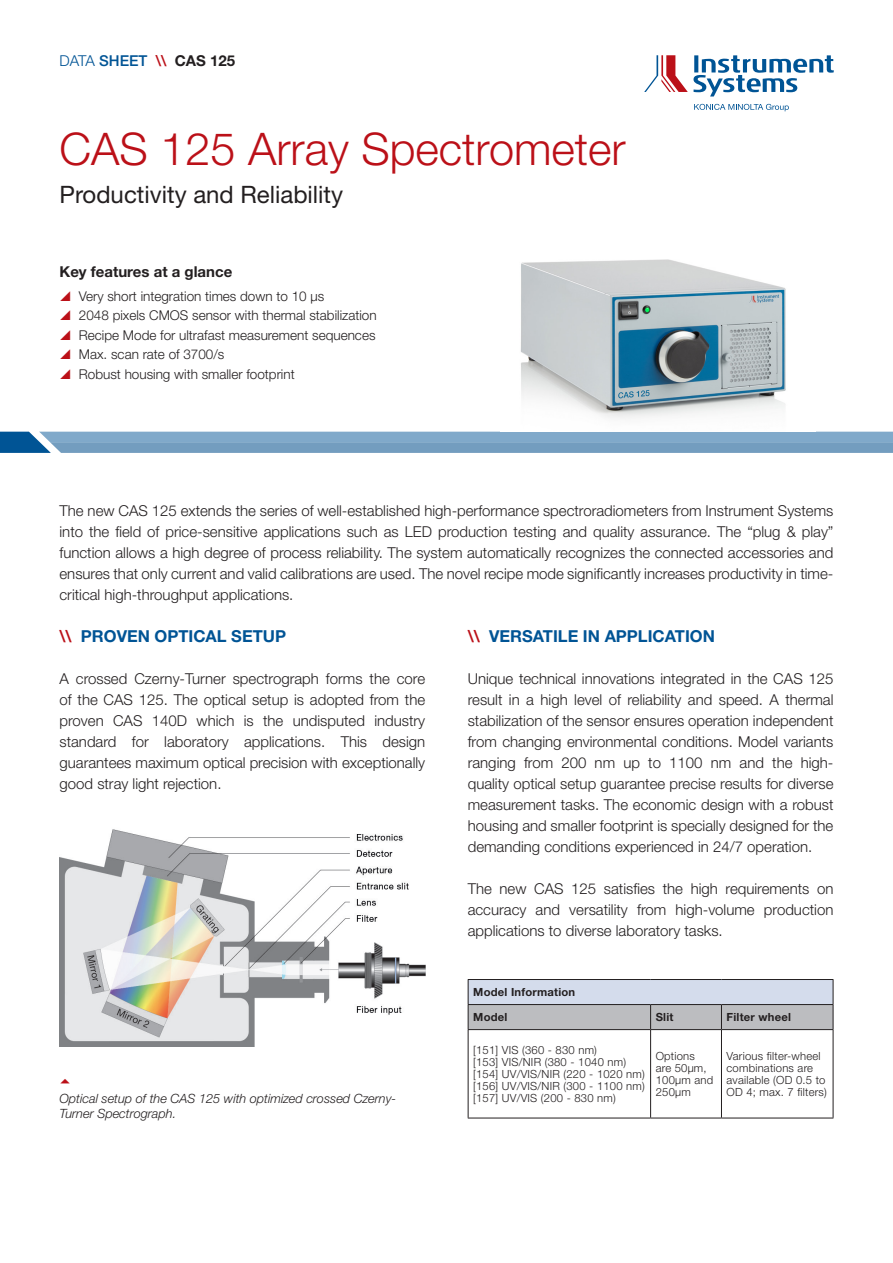
<style>
.page{position:relative;width:893px;height:1263px;background:#fff}
.page>*{position:absolute;margin:0;border:0;box-sizing:border-box;transform-origin:0 0}
.t1{font:300 45px "Helvetica Neue LT Std";color:#bb1018}
.t2{font:24px "Helvetica Neue LT Std";color:#231f20}
.t3{font:700 16.5px "Helvetica Neue LT Std";color:#005495}
.t4{font:300 15px/21px "Helvetica Neue LT Std";color:#231f20;text-align:justify}
.t5{font:700 15px "Helvetica Neue LT Std";color:#231f20}
.t6{font:300 13.5px "Helvetica Neue LT Std";color:#231f20}
.t7{font:italic 300 12.75px/15.3px "Helvetica Neue LT Std";color:#231f20}
.Fließtext_Headline{font:300 11.25px/12px "Helvetica Neue LT Std";letter-spacing:.02em;color:#231f20}
.Fließtext_Headline-2{font:700 11.25px "Helvetica Neue LT Std";letter-spacing:.02em;color:#231f20}
.s1{font-weight:300;color:#005495}
.s2{font-weight:500;color:#005495}
.s3{font-weight:500;color:#bb1018}
.s4{color:#bb1018}
</style>
<div class="page">
<svg style="left:644px;top:55px;width:190px;height:42px"></svg>
<svg style="left:694px;top:104px;width:95px;height:7px"></svg>
<svg style="left:0;top:432px;width:893px;height:21px;background:#76a1c3"></svg>
<img style="left:521px;top:259px;width:265px;height:160px">
<img style="left:60px;top:829px;width:365px;height:217px">
<hr style="left:468px;top:979px;width:183px;height:1px;background:#231f20">
<hr style="left:651px;top:979px;width:70px;height:1px;background:#231f20">
<hr style="left:721px;top:979px;width:112px;height:1px;background:#231f20">
<svg style="left:468px;top:980px;width:366px;height:138px"></svg>
<hr style="left:468px;top:1029px;width:183px;height:1px;background:#231f20">
<hr style="left:468px;top:1030px;width:1px;height:88px;background:#231f20">
<hr style="left:651px;top:1029px;width:70px;height:1px;background:#231f20">
<hr style="left:650px;top:1030px;width:1px;height:88px;background:#231f20">
<hr style="left:721px;top:1029px;width:112px;height:1px;background:#231f20">
<hr style="left:721px;top:1030px;width:1px;height:88px;background:#231f20">
<hr style="left:833px;top:1030px;width:1px;height:88px;background:#231f20">
<hr style="left:468px;top:1118px;width:183px;height:1px;background:#231f20">
<hr style="left:651px;top:1118px;width:70px;height:1px;background:#231f20">
<hr style="left:721px;top:1118px;width:112px;height:1px;background:#231f20">
<p class="t5" style="left:60px;top:51px;width:177px"><span class="s1">DATA</span> <span class="s2">SHEET</span> <span class="s3">\\</span> CAS 125</p>
<p class="t1" style="left:60px;top:121px;width:568px">CAS 125 Array Spectrometer</p>
<p class="t2" style="left:60px;top:181px;width:285px">Productivity and Reliability</p>
<p class="t5" style="left:60px;top:263px;width:174px">Key features at a glance</p>
<p class="t6" style="left:79px;top:288px;width:247px">Very short integration times down to 10 µs</p>
<p class="t6" style="left:79px;top:307px;width:299px">2048 pixels CMOS sensor with thermal stabilization</p>
<p class="t6" style="left:79px;top:327px;width:298px">Recipe Mode for ultrafast measurement sequences</p>
<p class="t6" style="left:79px;top:346px;width:147px">Max. scan rate of 3700/s</p>
<p class="t6" style="left:79px;top:366px;width:217px">Robust housing with smaller footprint</p>
<p class="t4" style="left:60px;top:500px;width:775px">The new CAS 125 extends the series of well-established high-performance spectroradiometers from Instrument Systems into the field of price-sensitive applications such as LED production testing and quality assurance. The “plug &amp; play” function allows a high degree of process reliability. The system automatically recognizes the connected accessories and ensures that only current and valid calibrations are used. The novel recipe mode significantly increases productivity in time&shy;critical high-throughput applications.</p>
<p class="t3" style="left:60px;top:626px;width:228px"><span class="s4">\\</span> PROVEN OPTICAL SETUP</p>
<p class="t4" style="left:60px;top:668px;width:367px">A crossed Czerny-Turner spectrograph forms the core of the CAS 125. The optical setup is adopted from the proven CAS 140D which is the undisputed industry standard for laboratory applications. This design guarantees maximum optical precision with exceptionally good stray light rejection.</p>
<p class="t3" style="left:468px;top:626px;width:249px"><span class="s4">\\</span> VERSATILE IN APPLICATION</p>
<p class="t4" style="left:468px;top:668px;width:367px">Unique technical innovations integrated in the CAS 125 result in a high level of reliability and speed. A thermal stabilization of the sensor ensures operation independent from changing environmental conditions. Model variants ranging from 200 nm up to 1100 nm and the high&shy;quality optical setup guarantee precise results for diverse measurement tasks. The economic design with a robust housing and smaller footprint is specially designed for the demanding conditions experienced in 24/7 operation.</p>
<p class="t4" style="left:468px;top:878px;width:367px">The new CAS 125 satisfies the high requirements on accuracy and versatility from high-volume production applications to diverse laboratory tasks.</p>
<p class="t7" style="left:60px;top:1091px;width:338px">Optical setup of the CAS 125 with optimized crossed Czerny-<br>Turner Spectrograph.</p>
<p class="Fließtext_Headline-2" style="left:473px;top:985px;width:104px">Model Information</p>
<p class="Fließtext_Headline-2" style="left:473px;top:1010px;width:36px">Model</p>
<p class="Fließtext_Headline-2" style="left:656px;top:1010px;width:19px">Slit</p>
<p class="Fließtext_Headline-2" style="left:727px;top:1010px;width:66px">Filter wheel</p>
<p class="Fließtext_Headline" style="left:473px;top:1043px;width:173px">[151] VIS (360 - 830 nm)<br>[153] VIS/NIR (380 - 1040 nm) [154] UV/VIS/NIR (220 - 1020 nm) [156] UV/VIS/NIR (300 - 1100 nm) [157] UV/VIS (200 - 830 nm)</p>
<p class="Fließtext_Headline" style="left:656px;top:1049px;width:59px">Options are 50µm,<br>100µm and<br>250µm</p>
<p class="Fließtext_Headline" style="left:727px;top:1049px;width:102px">Various filter-wheel combinations are available (OD 0.5 to<br>OD 4; max. 7 filters)</p>
</div>
